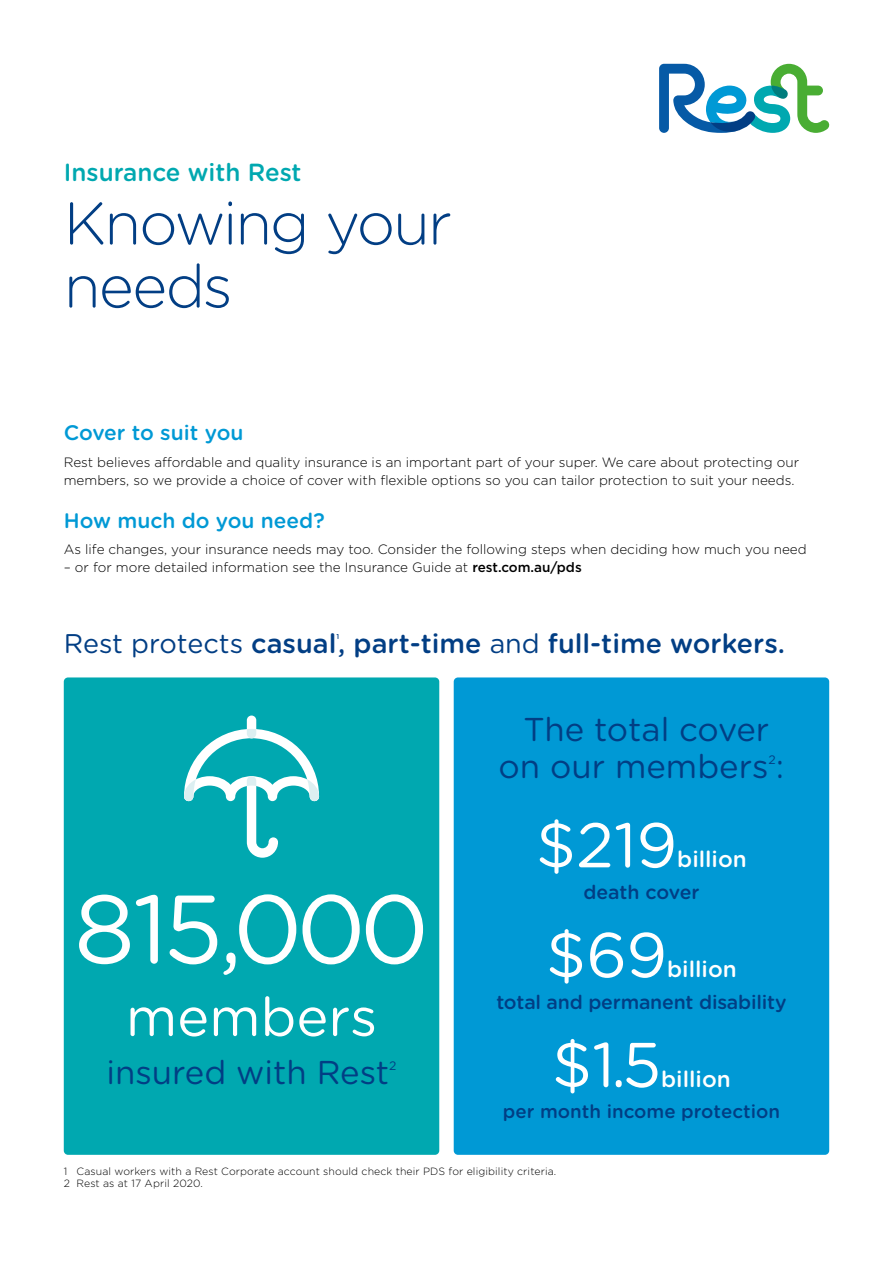
<style>
.page{position:relative;width:893px;height:1263px;background:#fff}
.page>*{position:absolute;margin:0;border:0;box-sizing:border-box;transform-origin:0 0}
.t1{font:96.75px "Gotham Rounded";letter-spacing:-.05em;color:#fff}
.t2{font:63px "Gotham Rounded";color:#fff}
.t3{font:300 60px/63px "Gotham Rounded";letter-spacing:-.035em;color:#023e84}
.t4{font:54px "Gotham Rounded";color:#fff}
.t5{font:33px/37.5px "Gotham Rounded";color:#023e84;text-align:center}
.t6{font:500 27px "Gotham Rounded";color:#023e84}
.t7{font:500 24.75px "Gotham Rounded";color:#00a8b0}
.t8{font:500 22.5px "Gotham Rounded";color:#fff}
.t9{font:500 21px "Gotham Rounded";color:#0099d5}
.t10{font:500 19.5px "Gotham Rounded";letter-spacing:-.01em;color:#023e84}
.t11{font:500 18.75px "Gotham Rounded";color:#023e84}
.t12{font:300 13.5px/18px "Gotham";color:#000}
.t13{font:12.3px "Gotham Rounded";color:#023e84}
.t14{font:300 10.5px/12.6px "Gotham";letter-spacing:.01em;color:#000}
.t15{font:500 7.05px "Gotham Rounded";color:#023e84}
.s1{font-weight:500}
.s2{font-weight:400}
</style>
<div class="page">
<div style="left:64px;top:677px;width:375px;height:478px;background:#00a8b0;border-radius:4px"></div>
<div style="left:454px;top:677px;width:375px;height:478px;background:#0099d5;border-radius:4px"></div>
<div style="left:247px;top:715px;width:9px;height:23px;background:#fff;border-radius:5px"></div>
<svg style="left:184px;top:729px;width:135px;height:129px"></svg>
<svg style="left:659px;top:64px;width:170px;height:69px"></svg>
<h3 class="t7" style="left:64px;top:155px;width:239px">Insurance with Rest</h3>
<h3 class="t3" style="left:64px;top:189px;width:390px">Knowing your needs</h3>
<h3 class="t9" style="left:64px;top:418px;width:181px">Cover to suit you</h3>
<p class="t12" style="left:64px;top:453px;width:737px">Rest believes affordable and quality insurance is an important part of your super. We care about protecting our members, so we provide a choice of cover with flexible options so you can tailor protection to suit your needs.</p>
<h3 class="t9" style="left:64px;top:505px;width:262px">How much do you need?</h3>
<p class="t12" style="left:64px;top:540px;width:744px">As life changes, your insurance needs may too. Consider the following steps when deciding how much you need</p>
<p class="t12" style="left:64px;top:558px;width:519px">– or for more detailed information see the Insurance Guide at <span class="s1">rest.com.au/pds</span></p>
<h3 class="t6" style="left:64px;top:624px;width:723px"><span class="s2">Rest protects</span> casual, part-time <span class="s2">and</span> full-time workers.</h3>
<p class="t15" style="left:336px;top:631px;width:4px">1</p>
<h1 class="t1" style="left:74px;top:863px;width:356px">815,000</h1>
<h3 class="t4" style="left:126px;top:980px;width:253px">members</h3>
<h3 class="t5" style="left:106px;top:1052px;width:284px">insured with Rest</h3>
<p class="t13" style="left:389px;top:1057px;width:9px">2</p>
<h3 class="t5" style="left:499px;top:709px;width:287px">The total cover on our members :</h3>
<p class="t13" style="left:769px;top:751px;width:9px">2</p>
<h2 class="t2" style="left:536px;top:802px;width:143px">$219</h2>
<h3 class="t8" style="left:677px;top:843px;width:71px">billion</h3>
<h3 class="t10" style="left:583px;top:878px;width:118px">death cover</h3>
<h2 class="t2" style="left:546px;top:912px;width:122px">$69</h2>
<h3 class="t8" style="left:667px;top:953px;width:71px">billion</h3>
<h3 class="t10" style="left:496px;top:988px;width:292px">total and permanent disability</h3>
<h2 class="t2" style="left:552px;top:1021px;width:111px">$1.5</h2>
<h3 class="t8" style="left:661px;top:1063px;width:71px">billion</h3>
<h3 class="t11" style="left:503px;top:1098px;width:279px">per month income protection</h3>
<p class="t14" style="left:64px;top:1164px;width:494px">1 Casual workers with a Rest Corporate account should check their PDS for eligibility criteria.<br>2 Rest as at 17 April 2020.</p>
</div>
